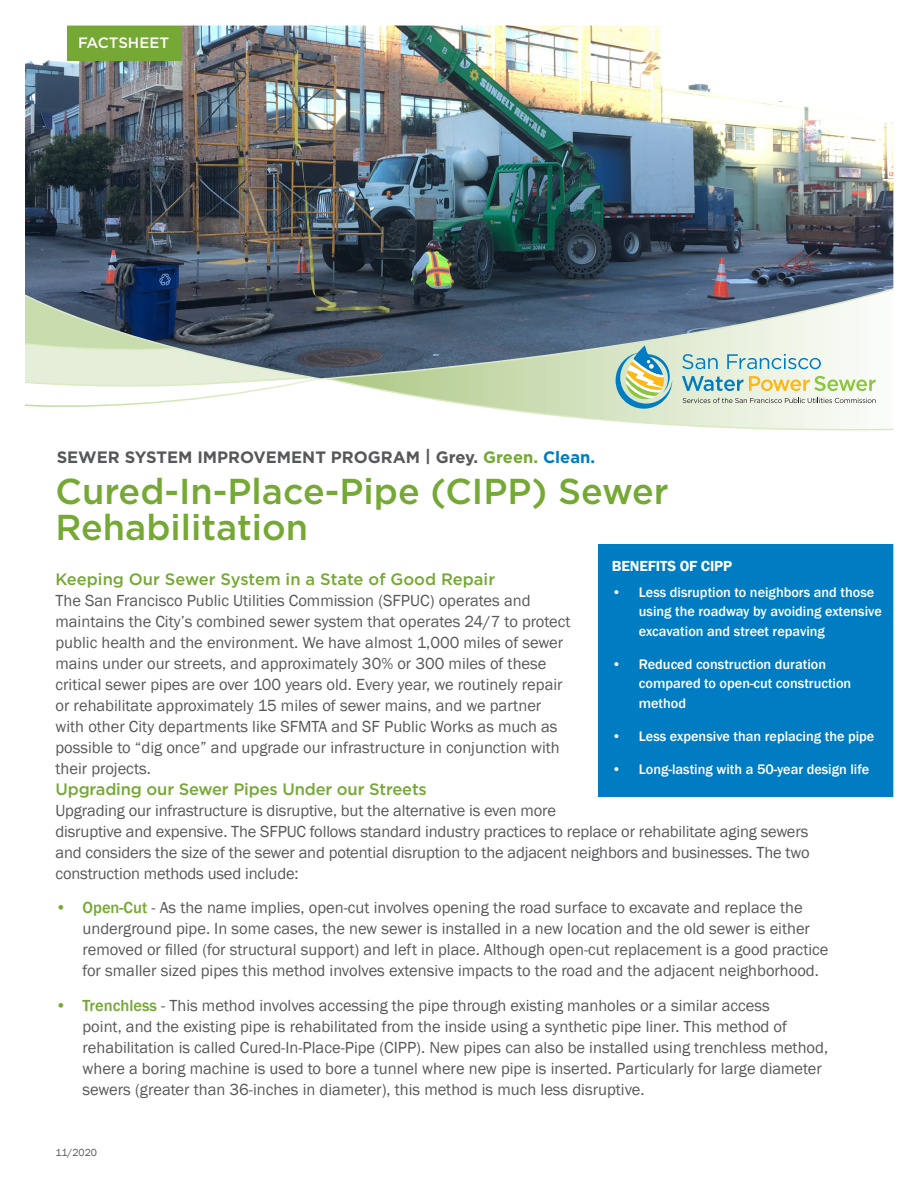
<style>
.page{position:relative;width:918px;height:1188px;background:#fff}
.page>*{position:absolute;margin:0;border:0;box-sizing:border-box;transform-origin:0 0}
.t1{font:500 36px/36.6px "Gotham";color:#75a834}
.t2{font:16.5px/21px "Franklin Gothic";color:#57585a}
.t3{font:700 16.5px "Gotham";color:#57585a}
.t4{font:500 16.5px "Gotham";letter-spacing:-.01em;color:#75a834}
.t5{font:600 15px "Franklin Gothic";letter-spacing:-.01em;color:#fff}
.t6{font:500 15px "Gotham";color:#fff}
.t7{font:500 14.25px/19.5px "Franklin Gothic";color:#fff}
.t8{font:10.5px "Franklin Gothic";color:#57585a}
.s1{color:#75a834}
.s2{color:#007cc2}
.s3{font-family:"Gotham";font-weight:500;color:#75a834}
.s4{font-weight:500;color:#75a834}
</style>
<div class="page">
<img style="left:25px;top:25px;width:869px;height:772px">
<p class="t6" style="left:78px;top:33px;width:93px">FACTSHEET</p>
<p class="t3" style="left:57px;top:446px;width:540px">SEWER SYSTEM IMPROVEMENT PROGRAM | Grey. <span class="s1">Green.</span> <span class="s2">Clean.</span></p>
<p class="t1" style="left:56px;top:472px;width:615px">Cured-In-Place-Pipe (CIPP) Sewer<br>Rehabilitation</p>
<p class="t2" style="left:56px;top:569px;width:517px"><span class="s3">Keeping Our Sewer System in a State of Good Repair<br></span>The San Francisco Public Utilities Commission (SFPUC) operates and maintains the City’s combined sewer system that operates 24/7 to protect public health and the environment. We have almost 1,000 miles of sewer mains under our streets, and approximately 30% or 300 miles of these critical sewer pipes are over 100 years old. Every year, we routinely repair or rehabilitate approximately 15 miles of sewer mains, and we partner with other City departments like SFMTA and SF Public Works as much as possible to “dig once” and upgrade our infrastructure in conjunction with their projects.</p>
<p class="t4" style="left:56px;top:778px;width:373px">Upgrading our Sewer Pipes Under our Streets</p>
<p class="t2" style="left:56px;top:800px;width:756px">Upgrading our infrastructure is disruptive, but the alternative is even more<br>disruptive and expensive. The SFPUC follows standard industry practices to replace or rehabilitate aging sewers and considers the size of the sewer and potential disruption to the adjacent neighbors and businesses. The two construction methods used include:</p>
<p class="t2" style="left:82px;top:898px;width:747px;text-indent:-27px"><span class="s1">•</span> <span class="s4">Open-Cut</span> - As the name implies, open-cut involves opening the road surface to excavate and replace the underground pipe. In some cases, the new sewer is installed in a new location and the old sewer is either removed or filled (for structural support) and left in place. Although open-cut replacement is a good practice for smaller sized pipes this method involves extensive impacts to the road and the adjacent neighborhood.</p>
<p class="t2" style="left:82px;top:995px;width:747px;text-indent:-27px"><span class="s1">•</span> <span class="s4">Trenchless</span> - This method involves accessing the pipe through existing manholes or a similar access<br>point, and the existing pipe is rehabilitated from the inside using a synthetic pipe liner. This method of rehabilitation is called Cured-In-Place-Pipe (CIPP). New pipes can also be installed using trenchless method, where a boring machine is used to bore a tunnel where new pipe is inserted. Particularly for large diameter sewers (greater than 36-inches in diameter), this method is much less disruptive.</p>
<p class="t5" style="left:612px;top:556px;width:122px">BENEFITS OF CIPP</p>
<p class="t7" style="left:639px;top:582px;width:245px;text-indent:-27px">• Less disruption to neighbors and those using the roadway by avoiding extensive excavation and street repaving</p>
<p class="t7" style="left:639px;top:654px;width:214px;text-indent:-27px">• Reduced construction duration compared to open-cut construction method</p>
<p class="t7" style="left:612px;top:726px;width:264px">• Less expensive than replacing the pipe</p>
<p class="t7" style="left:612px;top:759px;width:259px">• Long-lasting with a 50-year design life</p>
<p class="t8" style="left:56px;top:1146px;width:43px">11/2020</p>
</div>
